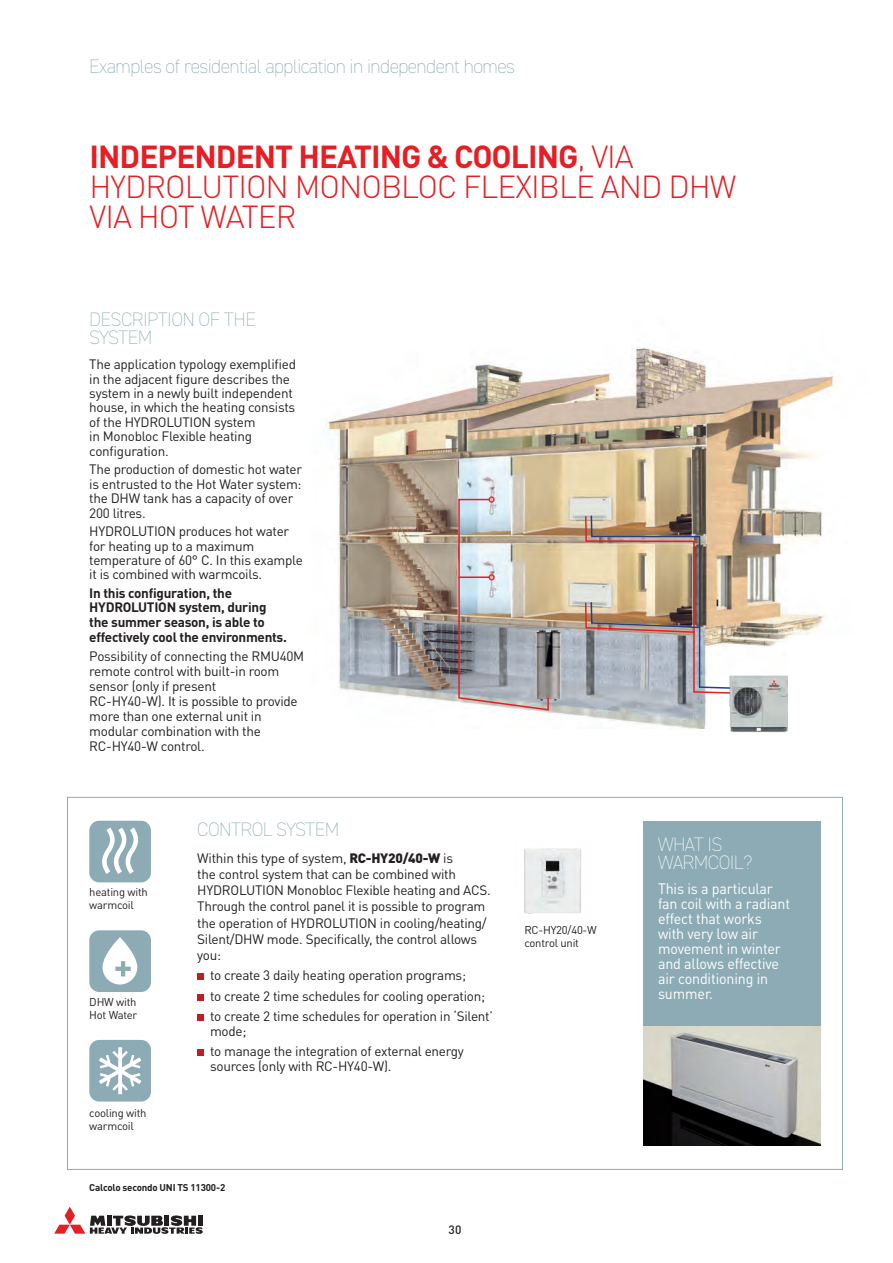
<style>
.page{position:relative;width:893px;height:1263px;background:#fff}
.page>*{position:absolute;margin:0;border:0;box-sizing:border-box;transform-origin:0 0}
.t1{font:300 31.5px/30px "DIN Pro";letter-spacing:-.03em;color:#e41f25}
.t2{font:200 19.5px/18px "DIN2014";letter-spacing:-.03em;color:#8dabb5}
.t3{font:200 19.5px/18px "DIN2014";letter-spacing:-.03em;color:#fff}
.t4{font:15px/15px "DIN Pro";letter-spacing:-.01em;color:#fff;scale:.95 1}
.t5{font:13.5px/14.4px "DIN Pro";letter-spacing:-.02em;color:#231f20}
.t6{font:700 13.5px/14.5px "DIN Pro";letter-spacing:-.02em;color:#231f20}
.t7{font:500 12px "DIN Pro";color:#231f20}
.t8{font:11.25px/12.8px "DIN Pro";letter-spacing:-.02em;color:#231f20}
.t9{font:700 9.75px "DIN Pro";letter-spacing:-.02em;color:#231f20}
.s1{font-weight:700}
.s2{font-weight:900}
</style>
<div class="page">
<div style="left:643px;top:821px;width:178px;height:242px;background:#8dabb5"></div>
<div style="left:89px;top:821px;width:62px;height:61px;background:#8dabb5;border-radius:10px"></div>
<svg style="left:102px;top:827px;width:36px;height:47px"></svg>
<div style="left:89px;top:930px;width:62px;height:62px;background:#8dabb5;border-radius:10px"></div>
<svg style="left:103px;top:937px;width:34px;height:47px"></svg>
<svg style="left:115px;top:961px;width:16px;height:15px"></svg>
<div style="left:89px;top:1040px;width:62px;height:61px;background:#8dabb5;border-radius:10px"></div>
<svg style="left:99px;top:1047px;width:42px;height:47px"></svg>
<img style="left:643px;top:1026px;width:178px;height:119px">
<img style="left:326px;top:348px;width:508px;height:380px">
<img style="left:584px;top:515px;width:161px;height:180px">
<img style="left:550px;top:628px;width:16px;height:77px">
<img style="left:457px;top:496px;width:93px;height:215px">
<hr style="left:459px;top:576px;width:30px;height:2px;background:#e41f25">
<svg style="left:54px;top:1207px;width:149px;height:27px"></svg>
<div style="left:197px;top:973px;width:7px;height:7px;background:#be1e23"></div>
<div style="left:197px;top:994px;width:7px;height:7px;background:#be1e23"></div>
<div style="left:197px;top:1014px;width:7px;height:7px;background:#be1e23"></div>
<div style="left:197px;top:1049px;width:7px;height:7px;background:#be1e23"></div>
<img style="left:524px;top:848px;width:57px;height:66px">
<img style="left:729px;top:675px;width:59px;height:57px">
<h2 class="t2" style="left:89px;top:57px;width:427px">Examples of residential application in independent homes</h2>
<h1 class="t1" style="left:89px;top:140px;width:648px"><span class="s1">INDEPENDENT HEATING &amp; COOLING</span>, VIA<br>HYDROLUTION MONOBLOC FLEXIBLE AND DHW<br>VIA HOT WATER</h1>
<h2 class="t2" style="left:89px;top:311px;width:168px">DESCRIPTION OF THE<br>SYSTEM</h2>
<p class="t5" style="left:89px;top:357px;width:208px">The application typology exemplified in the adjacent figure describes the system in a newly built independent house, in which the heating consists of the HYDROLUTION system<br>in Monobloc Flexible heating configuration.</p>
<p class="t5" style="left:89px;top:462px;width:214px">The production of domestic hot water is entrusted to the Hot Water system: the DHW tank has a capacity of over<br>200 litres.</p>
<p class="t5" style="left:89px;top:524px;width:215px">HYDROLUTION produces hot water for heating up to a maximum temperature of 60° C. In this example it is combined with warmcoils.</p>
<p class="t6" style="left:89px;top:584px;width:199px">In this configuration, the<br>HYDROLUTION system, during the summer season, is able to effectively cool the environments.</p>
<p class="t5" style="left:89px;top:648px;width:216px;line-height:15px">Possibility of connecting the RMU40M remote control with built-in room sensor (only if present<br>RC-HY40-W). It is possible to provide more than one external unit in modular combination with the<br>RC-HY40-W control.</p>
<p class="t8" style="left:89px;top:885px;width:60px">heating with warmcoil</p>
<p class="t8" style="left:89px;top:995px;width:49px">DHW with<br>Hot Water</p>
<p class="t8" style="left:89px;top:1106px;width:59px">cooling with warmcoil</p>
<h2 class="t2" style="left:197px;top:820px;width:144px">CONTROL SYSTEM</h2>
<p class="t5" style="left:197px;top:849px;width:295px;line-height:16.2px">Within this type of system, <span class="s2">RC-HY20/40-W</span> is<br>the control system that can be combined with HYDROLUTION Monobloc Flexible heating and ACS.<br>Through the control panel it is possible to program the operation of HYDROLUTION in cooling/heating/ Silent/DHW mode. Specifically, the control allows you:</p>
<p class="t5" style="left:210px;top:965px;width:284px;line-height:20.4px">to create 3 daily heating operation programs;<br>to create 2 time schedules for cooling operation; to create 2 time schedules for operation in ‘Silent’</p>
<p class="t5" style="left:210px;top:1020px;width:255px;line-height:20.4px">mode;<br>to manage the integration of external energy</p>
<p class="t5" style="left:210px;top:1058px;width:183px">sources (only with RC-HY40-W).</p>
<p class="t9" style="left:89px;top:1179px;width:137px">Calcolo secondo UNI TS 11300-2</p>
<p class="t7" style="left:449px;top:1220px;width:14px">30</p>
<p class="t8" style="left:524px;top:923px;width:74px">RC-HY20/40-W control unit</p>
<h2 class="t3" style="left:658px;top:835px;width:96px">WHAT IS<br>WARMCOIL?</h2>
<p class="t4" style="left:658px;top:881px;width:140px">This is a particular fan coil with a radiant effect that works with very low air movement in winter and allows effective air conditioning in summer.</p>
</div>
